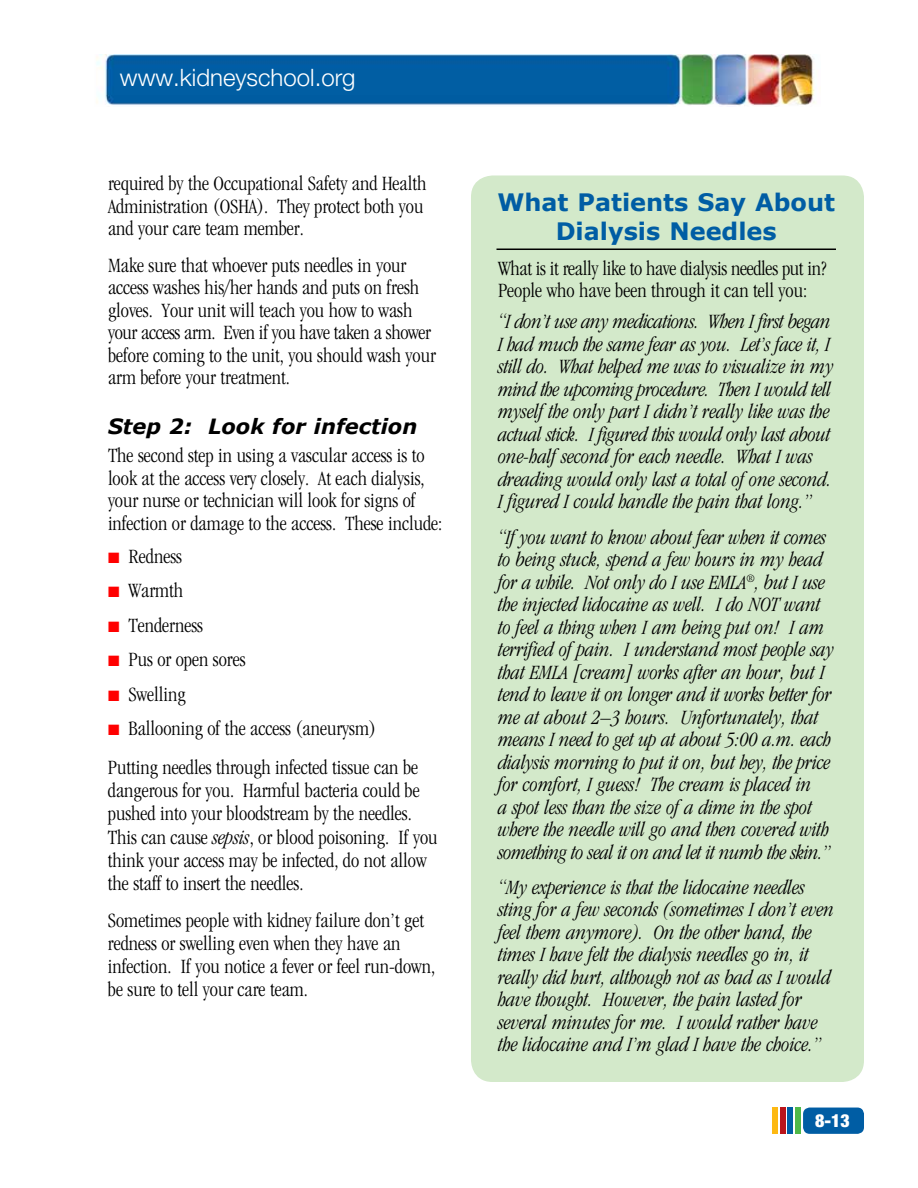
<style>
.page{position:relative;width:918px;height:1188px;background:#fff}
.page>*{position:absolute;margin:0;border:0;box-sizing:border-box;transform-origin:0 0}
.t1{font:700 24px/28.8px "Verdana";color:#005da4;text-align:center}
.t2{font:300 24px "Helvetica Neue LT Std";color:#fff}
.t3{font:italic 300 condensed 21px/22.5px "ITC Garamond Std";color:#000}
.t4{font:300 condensed 21px/22.5px "ITC Garamond Std";color:#000}
.t5{font:italic 700 21px "Verdana";color:#000}
.t6{font:900 condensed 18px "Helvetica Neue LT Std";color:#fff}
.s1{color:#f00}
.s2{font-style:italic}
</style>
<div class="page">
<div style="left:803px;top:1108px;width:61px;height:26px;background:#005da4;border-radius:7px"></div>
<div style="left:796px;top:1108px;width:5px;height:26px;background:#50b848"></div>
<div style="left:788px;top:1108px;width:5px;height:26px;background:#005da4"></div>
<div style="left:772px;top:1108px;width:6px;height:26px;background:#fdb913"></div>
<div style="left:780px;top:1108px;width:6px;height:26px;background:#ba141a"></div>
<img style="left:96px;top:54px;width:719px;height:52px">
<div style="left:471px;top:176px;width:393px;height:906px;background:#d3e9ca;border-radius:22px"></div>
<hr style="left:496px;top:249px;width:340px;height:1px;background:#000">
<p class="t2" style="left:120px;top:63px;width:237px">www.kidneyschool.org</p>
<p class="t4" style="left:108px;top:173px;width:320px">required by the Occupational Safety and Health<br>Administration (OSHA). They protect both you and your care team member.</p>
<p class="t4" style="left:108px;top:254px;width:329px">Make sure that whoever puts needles in your access washes his/her hands and puts on fresh gloves. Your unit will teach you how to wash your access arm. Even if you have taken a shower before coming to the unit, you should wash your arm before your treatment.</p>
<p class="t5" style="left:108px;top:413px;width:311px">Step 2: Look for infection</p>
<p class="t4" style="left:108px;top:444px;width:336px">The second step in using a vascular access is to look at the access very closely. At each dialysis, your nurse or technician will look for signs of infection or damage to the access. These include:</p>
<p class="t4" style="left:108px;top:545px;width:76px"><span class="s1">■</span> Redness</p>
<p class="t4" style="left:108px;top:580px;width:77px"><span class="s1">■</span> Warmth</p>
<p class="t4" style="left:108px;top:614px;width:97px"><span class="s1">■</span> Tenderness</p>
<p class="t4" style="left:108px;top:648px;width:139px"><span class="s1">■</span> Pus or open sores</p>
<p class="t4" style="left:108px;top:683px;width:79px"><span class="s1">■</span> Swelling</p>
<p class="t4" style="left:108px;top:709px;width:312px;line-height:39.3px"><span class="s1">■</span> Ballooning of the access (aneurysm)<br>Putting needles through infected tissue can be</p>
<p class="t4" style="left:108px;top:779px;width:331px;line-height:23.1px">dangerous for you. Harmful bacteria could be pushed into your bloodstream by the needles.<br>This can cause <span class="s2">sepsis</span>, or blood poisoning. If you think your access may be infected, do not allow the staff to insert the needles.</p>
<p class="t4" style="left:108px;top:909px;width:329px;line-height:23.1px">Sometimes people with kidney failure don’t get redness or swelling even when they have an infection. If you notice a fever or feel run-down, be sure to tell your care team.</p>
<p class="t1" style="left:497px;top:188px;width:339px">What Patients Say About<br>Dialysis Needles</p>
<p class="t4" style="left:498px;top:257px;width:330px">What is it really like to have dialysis needles put in?<br>People who have been through it can tell you:</p>
<p class="t3" style="left:498px;top:311px;width:337px">“I don’t use any medications. When I first began I had much the same fear as you. Let’s face it, I still do. What helped me was to visualize in my mind the upcoming procedure. Then I would tell myself the only part I didn’t really like was the actual stick. I figured this would only last about one-half second for each needle. What I was dreading would only last a total of one second.<br>I figured I could handle the pain that long.”</p>
<p class="t3" style="left:498px;top:526px;width:338px">“If you want to know about fear when it comes to being stuck, spend a few hours in my head for a while. Not only do I use EMLA<sup>®</sup>, but I use the injected lidocaine as well. I do NOT want to feel a thing when I am being put on! I am terrified of pain. I understand most people say that EMLA [cream] works after an hour, but I tend to leave it on longer and it works better for me at about 2–3 hours. Unfortunately, that means I need to get up at about 5:00 a.m. each dialysis morning to put it on, but hey, the price for comfort, I guess! The cream is placed in<br>a spot less than the size of a dime in the spot where the needle will go and then covered with something to seal it on and let it numb the skin.”</p>
<p class="t3" style="left:498px;top:876px;width:338px">“My experience is that the lidocaine needles sting for a few seconds (sometimes I don’t even feel them anymore). On the other hand, the times I have felt the dialysis needles go in, it really did hurt, although not as bad as I would have thought. However, the pain lasted for several minutes for me. I would rather have the lidocaine and I’m glad I have the choice.”</p>
<p class="t6" style="left:815px;top:1110px;width:36px">8-13</p>
</div>
